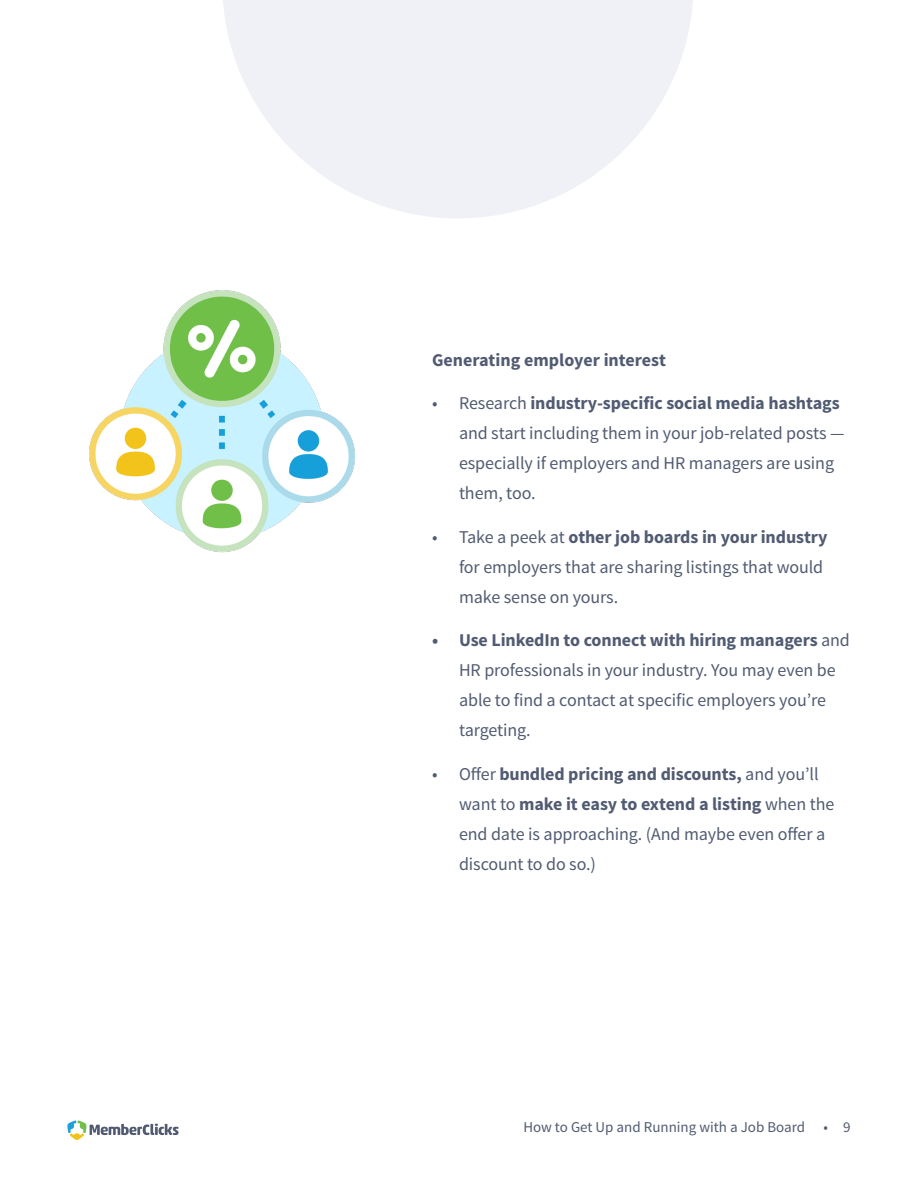
<style>
.page{position:relative;width:918px;height:1188px;background:#fff}
.page>*{position:absolute;margin:0;border:0;box-sizing:border-box;transform-origin:0 0}
.t1{font:18px/30px "Source Sans Pro";letter-spacing:-.005em;color:#515b71}
.t2{font:700 18px "Source Sans Pro";color:#515b71}
.t3{font:15px "Source Sans Pro";color:#515b71}
.s1{font-weight:700}
</style>
<div class="page">
<svg style="left:67px;top:1120px;width:112px;height:20px"></svg>
<svg style="left:223px;top:0;width:470px;height:218px;fill:#eff1f6"></svg>
<img style="left:89px;top:290px;width:266px;height:263px">
<p class="t2" style="left:432px;top:348px;width:236px">Generating employer interest</p>
<p class="t1" style="left:459px;top:388px;width:387px;text-indent:-27px">• Research <span class="s1">industry-specific social media hashtags </span>and start including them in your job-related posts — especially if employers and HR managers are using them, too.</p>
<p class="t1" style="left:459px;top:522px;width:370px;text-indent:-27px">• Take a peek at <span class="s1">other job boards in your industry </span>for employers that are sharing listings that would make sense on yours.</p>
<p class="t1" style="left:459px;top:625px;width:392px;text-indent:-27px"><span class="s1">• Use LinkedIn to connect with hiring managers</span> and HR professionals in your industry. You may even be able to find a contact at specific employers you’re targeting.</p>
<p class="t1" style="left:459px;top:759px;width:377px;text-indent:-27px">• Offer <span class="s1">bundled pricing and discounts,</span> and you’ll want to <span class="s1">make it easy to extend a listing</span> when the end date is approaching. (And maybe even offer a discount to do so.)</p>
<p class="t3" style="left:523px;top:1118px;width:329px">How to Get Up and Running with a Job Board • 9</p>
</div>
